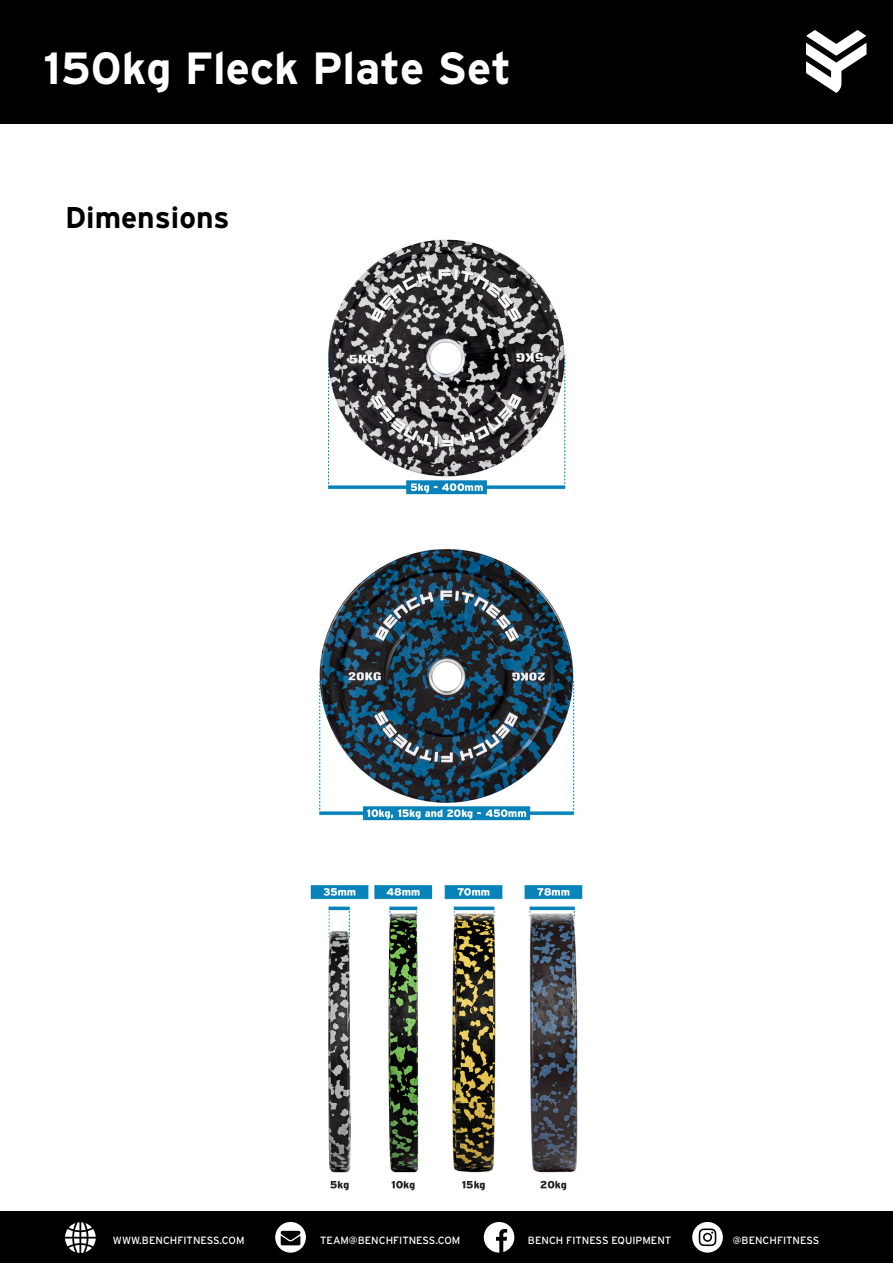
<style>
.page{position:relative;width:893px;height:1263px;background:#fff}
.page>*{position:absolute;margin:0;border:0;box-sizing:border-box;transform-origin:0 0}
.t1{font:700 45px "Interstate";color:#fff}
.t2{font:700 30px "Interstate";color:#000}
.t3{font:10.5px "Interstate";color:#fff}
</style>
<div class="page">
<img style="left:319px;top:549px;width:256px;height:272px">
<img style="left:109px;top:885px;width:675px;height:327px">
<img style="left:328px;top:239px;width:238px;height:256px">
<div style="left:0;top:0;width:893px;height:123px;background:#000"></div>
<div style="left:0;top:1212px;width:893px;height:51px;background:#000"></div>
<svg style="left:275px;top:1222px;width:31px;height:30px"></svg>
<svg style="left:484px;top:1222px;width:31px;height:30px"></svg>
<svg style="left:692px;top:1222px;width:31px;height:30px"></svg>
<svg style="left:65px;top:1222px;width:31px;height:31px"></svg>
<svg style="left:806px;top:30px;width:60px;height:63px"></svg>
<h1 class="t1" style="left:43px;top:43px;width:469px">150kg Fleck Plate Set</h1>
<h2 class="t2" style="left:65px;top:201px;width:166px">Dimensions</h2>
<p class="t3" style="left:113px;top:1235px;width:133px">WWW.BENCHFITNESS.COM</p>
<p class="t3" style="left:320px;top:1235px;width:142px">TEAM@BENCHFITNESS.COM</p>
<p class="t3" style="left:528px;top:1235px;width:145px">BENCH FITNESS EQUIPMENT</p>
<p class="t3" style="left:733px;top:1235px;width:88px">@BENCHFITNESS</p>
</div>
